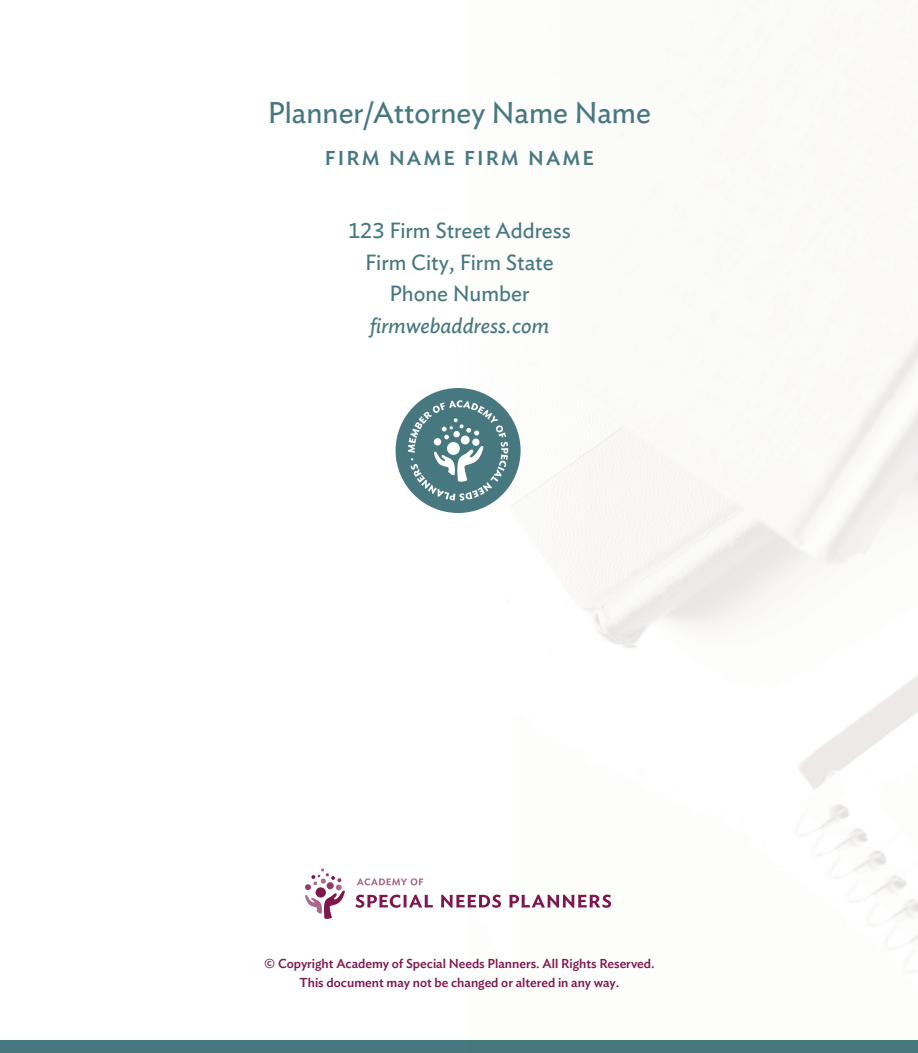
<style>
.page{position:relative;width:918px;height:1053px;background:#fff}
.page>*{position:absolute;margin:0;border:0;box-sizing:border-box;transform-origin:0 0}
.t1{font:29.7px "Ideal Sans";color:#47787f}
.t2{font:27.75px "Ideal Sans";letter-spacing:.05em;color:#47787f}
.t3{font:21.75px/31.7px "Ideal Sans";color:#47787f;text-align:center}
.t4{font:italic 21.75px "Ideal Sans";color:#47787f}
.t5{font:500 12.9px/19.5px "Ideal Sans";color:#7f174f;text-align:center}
</style>
<div class="page">
<svg style="left:357px;top:878px;width:66px;height:7px"></svg>
<svg style="left:356px;top:895px;width:77px;height:13px"></svg>
<svg style="left:441px;top:895px;width:60px;height:13px"></svg>
<svg style="left:509px;top:895px;width:102px;height:13px"></svg>
<svg style="left:305px;top:868px;width:40px;height:51px"></svg>
<svg style="left:396px;top:388px;width:125px;height:125px"></svg>
<div style="left:0;top:1040px;width:918px;height:13px;background:#47787f"></div>
<h1 class="t1" style="left:268px;top:90px;width:385px">Planner/Attorney Name Name</h1>
<h2 class="t2" style="left:325px;top:134px;width:271px">firm name firm name</h2>
<h3 class="t3" style="left:348px;top:213px;width:224px">123 Firm Street Address<br>Firm City, Firm State<br>Phone Number</h3>
<h3 class="t4" style="left:370px;top:309px;width:181px">firmwebaddress.com</h3>
<p class="t5" style="left:264px;top:953px;width:392px">© Copyright Academy of Special Needs Planners. All Rights Reserved.<br>This document may not be changed or altered in any way.</p>
</div>
